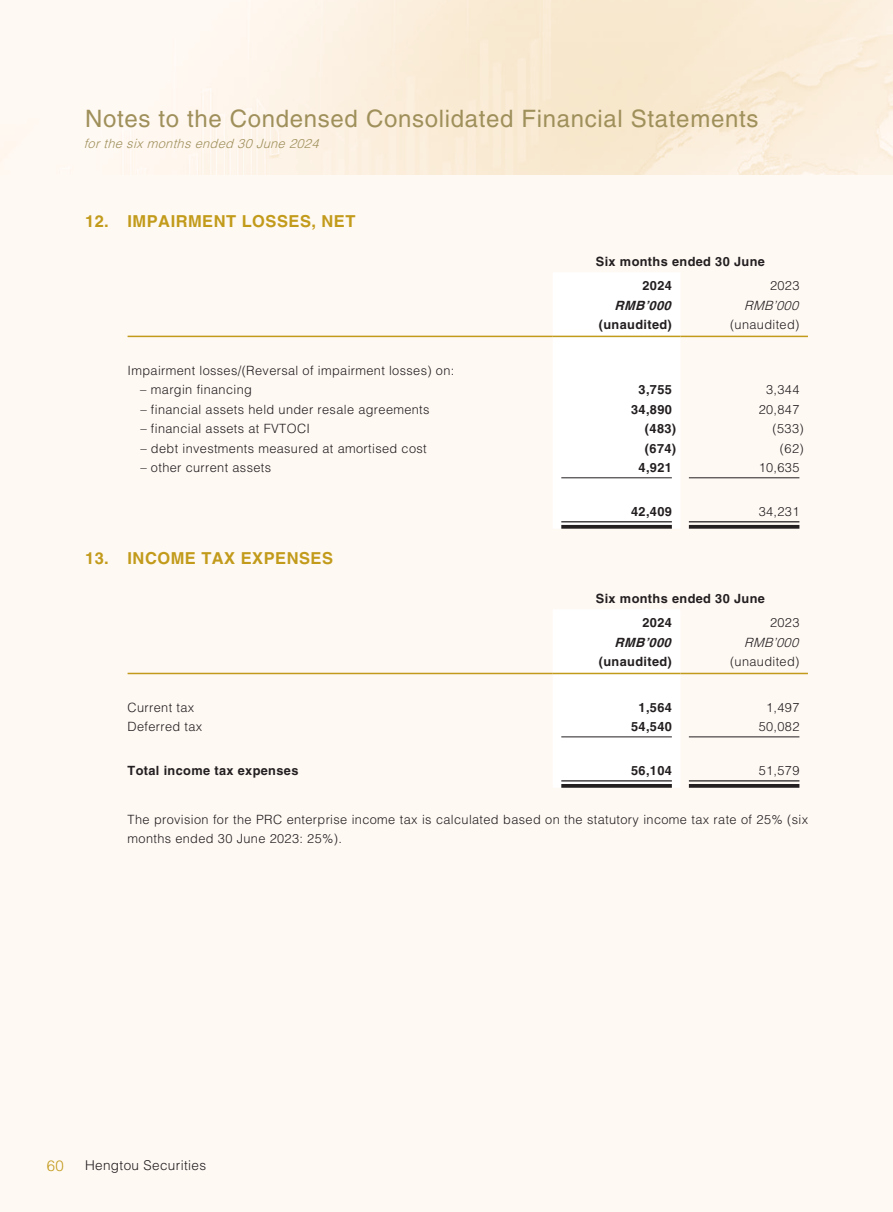
<style>
.page{position:relative;width:893px;height:1212px;background:#fff9f4}
.page>*{position:absolute;margin:0;border:0;box-sizing:border-box;transform-origin:0 0}
.t1{font:24px "Helvetica LT Std";letter-spacing:.03em;color:#9f905b}
.t2{font:700 16.5px "Helvetica LT Std";letter-spacing:.03em;color:#c29b1b}
.t3{font:300 15px "Helvetica LT Std";color:#c29b1b}
.t4{font:300 13.5px "Helvetica LT Std";letter-spacing:.03em;color:#231f20}
.t5{font:300 12.75px/19.5px "Helvetica LT Std";letter-spacing:.03em;color:#231f20}
.t6{font:700 12.75px/23.7px "Helvetica LT Std";letter-spacing:.03em;color:#231f20}
.t7{font:italic 300 12.75px "Helvetica LT Std";color:#9f905b}
.t8{font:italic 700 12.75px "Helvetica LT Std";color:#231f20}
.t9{font:italic 300 12.75px "Helvetica LT Std";color:#231f20}
</style>
<div class="page">
<div style="left:553px;top:273px;width:127px;height:255px;background:#fff"></div>
<hr style="left:128px;top:336px;width:425px;height:1px;background:#c29b1b">
<hr style="left:553px;top:336px;width:127px;height:1px;background:#c29b1b">
<hr style="left:680px;top:336px;width:128px;height:1px;background:#c29b1b">
<hr style="left:561px;top:477px;width:111px;height:1px;background:#231f20">
<hr style="left:689px;top:477px;width:110px;height:1px;background:#231f20">
<hr style="left:561px;top:521px;width:111px;height:1px;background:#231f20">
<svg style="left:561px;top:525px;width:111px;height:4px"></svg>
<hr style="left:689px;top:521px;width:110px;height:1px;background:#231f20">
<svg style="left:689px;top:525px;width:110px;height:4px"></svg>
<div style="left:553px;top:610px;width:127px;height:177px;background:#fff"></div>
<hr style="left:128px;top:673px;width:425px;height:1px;background:#c29b1b">
<hr style="left:553px;top:673px;width:127px;height:1px;background:#c29b1b">
<hr style="left:680px;top:673px;width:128px;height:1px;background:#c29b1b">
<hr style="left:561px;top:736px;width:111px;height:1px;background:#231f20">
<hr style="left:689px;top:736px;width:110px;height:1px;background:#231f20">
<hr style="left:561px;top:780px;width:111px;height:1px;background:#231f20">
<svg style="left:561px;top:784px;width:111px;height:4px"></svg>
<hr style="left:689px;top:780px;width:110px;height:1px;background:#231f20">
<svg style="left:689px;top:784px;width:110px;height:4px"></svg>
<h1 class="t1" style="left:85px;top:104px;width:675px">Notes to the Condensed Consolidated Financial Statements</h1>
<p class="t7" style="left:84px;top:135px;width:240px">forthe sixmonthsended 30 June 2024</p>
<p class="t2" style="left:85px;top:211px;width:272px">12. IMPAIRMENT LOSSES, NET</p>
<p class="t6" style="left:642px;top:250px;width:124px;text-indent:-47px">Six months ended 30 June<br>2024</p>
<p class="t5" style="left:770px;top:276px;width:31px">2023</p>
<p class="t8" style="left:615px;top:297px;width:62px">RMB’000</p>
<p class="t9" style="left:744px;top:297px;width:60px">RMB’000</p>
<p class="t6" style="left:599px;top:313px;width:74px">(unaudited)</p>
<p class="t5" style="left:730px;top:315px;width:71px">(unaudited)</p>
<p class="t5" style="left:128px;top:360px;width:328px">Impairment losses/(Reversal of impairment losses) on:</p>
<p class="t5" style="left:140px;top:380px;width:113px">– margin financing</p>
<p class="t6" style="left:638px;top:377px;width:35px">3,755</p>
<p class="t5" style="left:766px;top:380px;width:35px">3,344</p>
<p class="t5" style="left:140px;top:399px;width:291px">– financial assets held under resale agreements</p>
<p class="t6" style="left:631px;top:397px;width:42px">34,890</p>
<p class="t5" style="left:759px;top:399px;width:42px">20,847</p>
<p class="t5" style="left:140px;top:419px;width:171px">– financial assets at FVTOCI</p>
<p class="t6" style="left:645px;top:416px;width:33px">(483)</p>
<p class="t5" style="left:772px;top:419px;width:33px">(533)</p>
<p class="t5" style="left:140px;top:438px;width:288px">– debt investments measured at amortised cost</p>
<p class="t6" style="left:645px;top:436px;width:33px">(674)</p>
<p class="t5" style="left:780px;top:438px;width:25px">(62)</p>
<p class="t5" style="left:140px;top:458px;width:132px">– other current assets</p>
<p class="t6" style="left:639px;top:455px;width:35px">4,921</p>
<p class="t5" style="left:759px;top:458px;width:42px">10,635</p>
<p class="t6" style="left:631px;top:499px;width:42px">42,409</p>
<p class="t5" style="left:759px;top:501px;width:42px">34,231</p>
<p class="t2" style="left:85px;top:548px;width:249px">13. INCOME TAX EXPENSES</p>
<p class="t6" style="left:642px;top:587px;width:124px;text-indent:-47px">Six months ended 30 June<br>2024</p>
<p class="t5" style="left:770px;top:613px;width:31px">2023</p>
<p class="t8" style="left:615px;top:634px;width:62px">RMB’000</p>
<p class="t9" style="left:744px;top:634px;width:60px">RMB’000</p>
<p class="t6" style="left:599px;top:650px;width:74px">(unaudited)</p>
<p class="t5" style="left:730px;top:652px;width:71px">(unaudited)</p>
<p class="t5" style="left:128px;top:697px;width:68px">Current tax</p>
<p class="t6" style="left:638px;top:695px;width:35px">1,564</p>
<p class="t5" style="left:766px;top:697px;width:35px">1,497</p>
<p class="t5" style="left:128px;top:717px;width:76px">Deferred tax</p>
<p class="t6" style="left:631px;top:714px;width:42px">54,540</p>
<p class="t5" style="left:759px;top:717px;width:42px">50,082</p>
<p class="t6" style="left:128px;top:758px;width:172px">Total income tax expenses</p>
<p class="t6" style="left:631px;top:758px;width:42px">56,104</p>
<p class="t5" style="left:759px;top:760px;width:42px">51,579</p>
<p class="t5" style="left:128px;top:809px;width:682px">The provision for the PRC enterprise income tax is calculated based on the statutory income tax rate of 25% (six months ended 30 June 2023: 25%).</p>
<p class="t3" style="left:47px;top:1156px;width:18px">60</p>
<p class="t4" style="left:85px;top:1157px;width:123px">Hengtou Securities</p>
</div>
